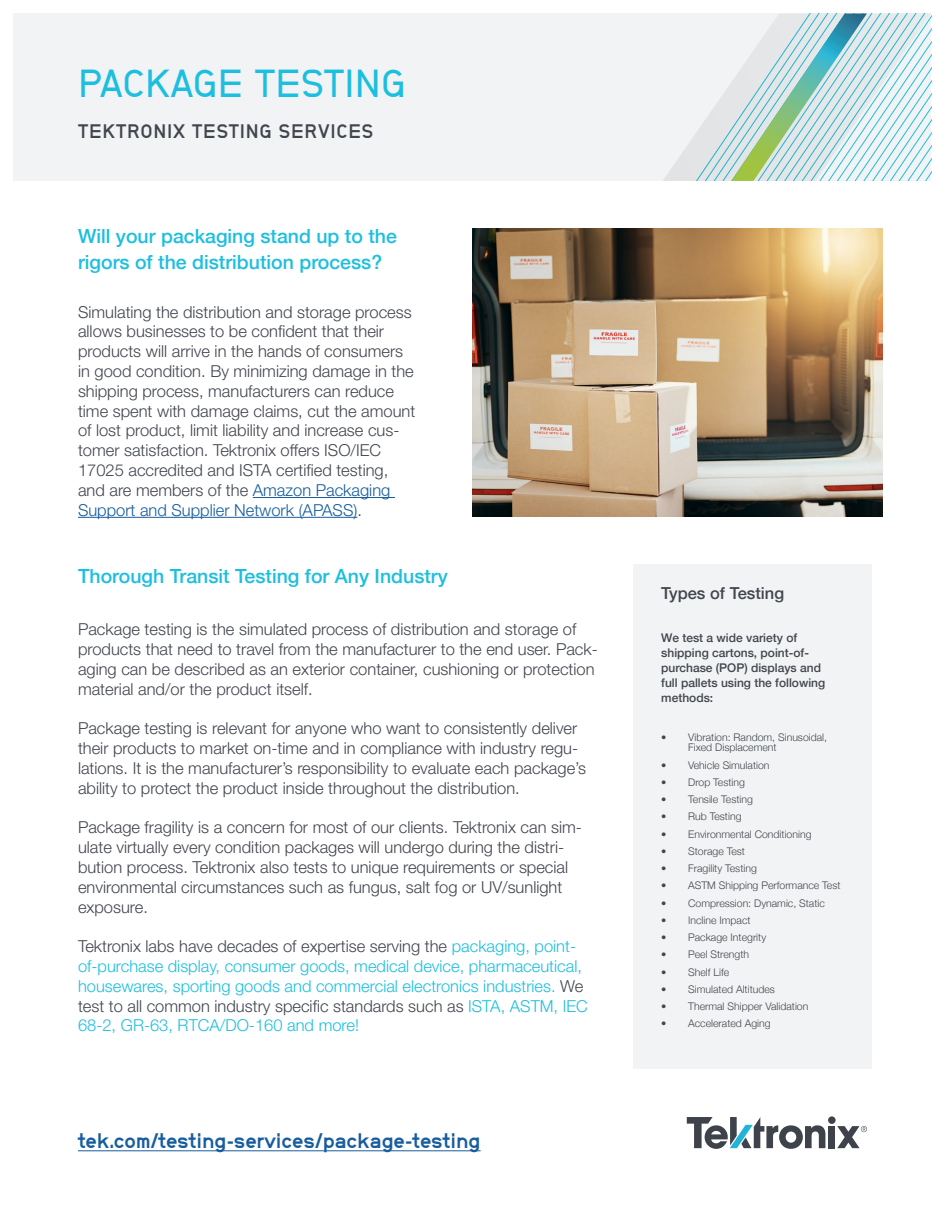
<style>
.page{position:relative;width:945px;height:1215px;background:#fff}
.page>*{position:absolute;margin:0;border:0;box-sizing:border-box;transform-origin:0 0}
.Flyer_Cover_Title_Bl{font:39px "Neubau Grotesk Hal";letter-spacing:.005em;color:#1cbfdf}
.Product_Table_Row_Su{font:700 21px "NB Grotesk";color:#175d9e}
.Flyer_Text_Subhead_1{font:500 19.5px/25.5px "Helvetica Neue";color:#1cbfdf}
.Flyer_Cover_Subtitle{font:700 19.5px "NB Grotesk";letter-spacing:.04em;color:#41464e}
.t1{font:300 16.5px/19.8px "Helvetica Neue LT Std";color:#41464e}
.t2{font:300 16.5px/19.8px "Helvetica Neue LT Std";color:#1cbfdf}
.Product_Table_Row_Su-2{font:500 16.5px "Helvetica Neue";color:#41464e}
.Product_Table_Row_Su-3{font:500 12px/15px "Helvetica Neue";color:#41464e}
.t3{font:300 10.5px/10.5px "Helvetica Neue";color:#41464e}
.s1{color:#175d9e}
.s2{color:#41464e}
</style>
<div class="page">
<div style="left:14px;top:14px;width:918px;height:167px;background:#f2f3f4"></div>
<svg style="left:663px;top:14px;width:268px;height:167px"></svg>
<hr style="left:253px;top:497px;width:142px;height:1px;background:#175d9e">
<hr style="left:78px;top:517px;width:279px;height:1px;background:#175d9e">
<hr style="left:78px;top:1151px;width:403px;height:1px;background:#175d9e">
<img style="left:472px;top:229px;width:410px;height:287px">
<div style="left:633px;top:564px;width:239px;height:505px;background:#f2f3f4"></div>
<div style="left:829px;top:1126px;width:6px;height:22px;background:#3e424a"></div>
<div style="left:828px;top:1116px;width:8px;height:8px;background:#3e424a;border-radius:50%"></div>
<svg style="left:687px;top:1117px;width:138px;height:32px"></svg>
<svg style="left:837px;top:1126px;width:30px;height:22px"></svg>
<p class="Flyer_Cover_Title_Bl" style="left:78px;top:59px;width:329px">PACKAGE TESTING</p>
<p class="Flyer_Cover_Subtitle" style="left:78px;top:120px;width:297px">TEKTRONIX TESTING SERVICES</p>
<p class="Flyer_Text_Subhead_1" style="left:78px;top:222px;width:320px">Will your packaging stand up to the rigors of the distribution process?</p>
<p class="t1" style="left:78px;top:302px;width:339px">Simulating the distribution and storage process allows businesses to be confident that their products will arrive in the hands of consumers in good condition. By minimizing damage in the shipping process, manufacturers can reduce time spent with damage claims, cut the amount of lost product, limit liability and increase cus&shy;tomer satisfaction. Tektronix offers ISO/IEC 17025 accredited and ISTA certified testing, and are members of the <span class="s1">Amazon Packaging Support and Supplier Network (APASS)</span>.</p>
<p class="Flyer_Text_Subhead_1" style="left:78px;top:562px;width:371px">Thorough Transit Testing for Any Industry</p>
<p class="t1" style="left:78px;top:619px;width:521px">Package testing is the simulated process of distribution and storage of products that need to travel from the manufacturer to the end user. Pack&shy;aging can be described as an exterior container, cushioning or protection material and/or the product itself.</p>
<p class="t1" style="left:78px;top:718px;width:509px">Package testing is relevant for anyone who want to consistently deliver their products to market on-time and in compliance with industry regu&shy;lations. It is the manufacturer’s responsibility to evaluate each package’s ability to protect the product inside throughout the distribution.</p>
<p class="t1" style="left:78px;top:817px;width:505px">Package fragility is a concern for most of our clients. Tektronix can sim&shy;ulate virtually every condition packages will undergo during the distri&shy;bution process. Tektronix also tests to unique requirements or special environmental circumstances such as fungus, salt fog or UV/sunlight exposure.</p>
<p class="t2" style="left:78px;top:936px;width:511px"><span class="s2">Tektronix labs have decades of expertise serving the</span> packaging, point&shy;of-purchase display, consumer goods, medical device, pharmaceutical, housewares, sporting goods and commercial electronics industries. <span class="s2">We test to all common industry specific standards such as</span> ISTA, ASTM, IEC 68-2, GR-63, RTCA/DO-160 and more!</p>
<p class="Product_Table_Row_Su" style="left:78px;top:1129px;width:404px">tek.com/testing-services/package-testing</p>
<p class="Product_Table_Row_Su-2" style="left:661px;top:580px;width:124px">Types of Testing</p>
<p class="Product_Table_Row_Su-3" style="left:661px;top:629px;width:166px">We test a wide variety of shipping cartons, point-of&shy;purchase (POP) displays and full pallets using the following methods:</p>
<p class="t3" style="left:688px;top:731px;width:140px;text-indent:-27px">• Vibration: Random, Sinusoidal,<br>Fixed Displacement</p>
<p class="t3" style="left:661px;top:759px;width:110px">• Vehicle Simulation</p>
<p class="t3" style="left:661px;top:776px;width:85px">• Drop Testing</p>
<p class="t3" style="left:661px;top:793px;width:93px">• Tensile Testing</p>
<p class="t3" style="left:661px;top:811px;width:82px">• Rub Testing</p>
<p class="t3" style="left:661px;top:828px;width:152px">• Environmental Conditioning</p>
<p class="t3" style="left:661px;top:845px;width:85px">• Storage Test</p>
<p class="t3" style="left:661px;top:862px;width:97px">• Fragility Testing</p>
<p class="t3" style="left:661px;top:880px;width:181px">• ASTM Shipping Performance Test</p>
<p class="t3" style="left:661px;top:897px;width:165px">• Compression: Dynamic, Static</p>
<p class="t3" style="left:661px;top:914px;width:91px">• Incline Impact</p>
<p class="t3" style="left:661px;top:931px;width:107px">• Package Integrity</p>
<p class="t3" style="left:661px;top:949px;width:89px">• Peel Strength</p>
<p class="t3" style="left:661px;top:966px;width:70px">• Shelf Life</p>
<p class="t3" style="left:661px;top:983px;width:115px">• Simulated Altitudes</p>
<p class="t3" style="left:661px;top:1000px;width:149px">• Thermal Shipper Validation</p>
<p class="t3" style="left:661px;top:1018px;width:111px">• Accelerated Aging</p>
</div>
